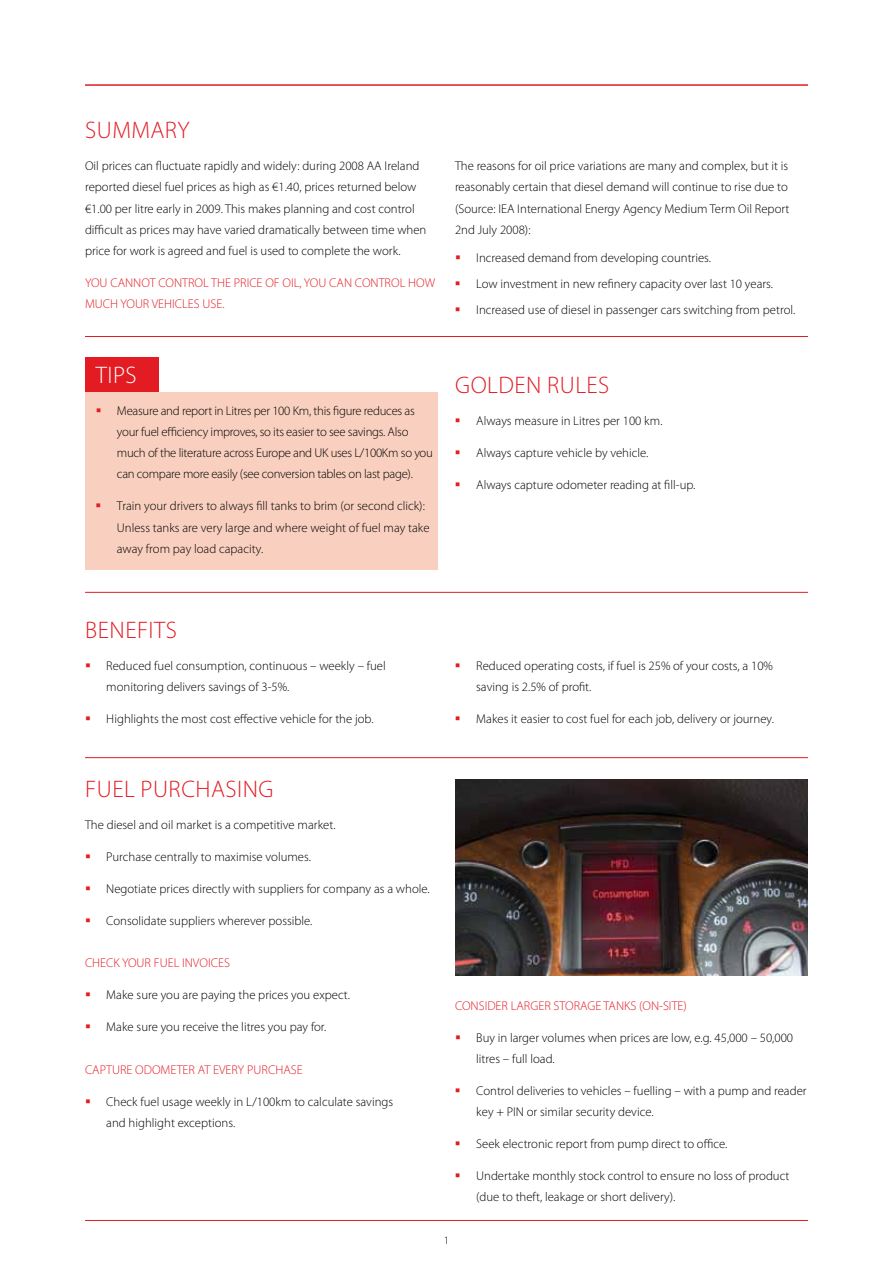
<style>
.page{position:relative;width:893px;height:1263px;background:#fff}
.page>*{position:absolute;margin:0;border:0;box-sizing:border-box;transform-origin:0 0}
.t1{font:300 24px "Myriad Pro";letter-spacing:.02em;color:#e31b23}
.t2{font:300 24px "Myriad Pro";color:#fff}
.t3{font:300 12.75px/21.3px "Myriad Pro";color:#000}
.t4{font:300 12.75px/21.3px "Myriad Pro";letter-spacing:-.02em;color:#000}
.t5{font:300 12.75px/21.3px "Myriad Pro";color:#e31b23}
.t6{font:300 11.25px "Myriad Pro";color:#000}
</style>
<div class="page">
<div style="left:85px;top:357px;width:73px;height:40px;background:#e31b23"></div>
<div style="left:85px;top:392px;width:353px;height:177px;background:#f9d0bf"></div>
<hr style="left:85px;top:336px;width:723px;height:1px;background:#e31b23">
<hr style="left:85px;top:592px;width:723px;height:1px;background:#e31b23">
<hr style="left:85px;top:757px;width:723px;height:1px;background:#e31b23">
<hr style="left:85px;top:1220px;width:723px;height:1px;background:#e31b23">
<hr style="left:85px;top:84px;width:723px;height:2px;background:#e31b23">
<img style="left:455px;top:779px;width:353px;height:197px">
<h1 class="t1" style="left:85px;top:116px;width:17px">Summa</h1>
<h1 class="t1" style="left:165px;top:116px;width:25px">ry</h1>
<p class="t3" style="left:85px;top:155px;width:343px">Oil prices can fluctuate rapidly and widely: during 2008 AA I reland reported diesel fuel prices as high as €1.40, prices returned below €1.00 per litre early in 2009. This makes planning and cost control difficult as prices may have varied dramatically between time when price for work is agreed and fuel is used to complete the work.</p>
<p class="t5" style="left:85px;top:272px;width:352px">YOU CANNOT CONTROL THE PRICE OF OI L, YOU CAN CONTROL HOW<br>MUCH YOUR VEHICLES USE.</p>
<p class="t3" style="left:455px;top:155px;width:336px">The reasons for oil price variations are many and complex, but it is reasonably certain that diesel demand will continue to rise due to (Source: I EA I nternational Energy Agency Medium Term Oil Report 2nd July 2008):</p>
<p class="t3" style="left:476px;top:244px;width:320px;line-height:26px">I ncreased demand from developing countries.<br>Low investment in new refinery capacity over last 10 years.<br>I ncreased use of diesel in passenger cars switching from petrol.</p>
<h1 class="t2" style="left:96px;top:360px;width:42px">tips</h1>
<p class="t4" style="left:117px;top:400px;width:317px">Measure and report in Litres per 100 Km, this figure reduces as your fuel efficiency improves, so its easier to see savings. Also much of the literature across Europe and UK uses L/100Km so you can compare more easily (see conversion tables on last page).</p>
<p class="t3" style="left:117px;top:495px;width:314px">Train your drivers to always fill tanks to brim (or second click):<br>Unless tanks are very large and where weight of fuel may take away from pay load capacity.</p>
<h1 class="t1" style="left:455px;top:371px;width:156px">golden rules</h1>
<p class="t3" style="left:476px;top:410px;width:188px">Always measure in Litres per 100 km.</p>
<p class="t3" style="left:476px;top:442px;width:174px">Always capture vehicle by vehicle.</p>
<p class="t3" style="left:476px;top:474px;width:221px">Always capture odometer reading at fill-up.</p>
<h1 class="t1" style="left:85px;top:615px;width:26px">benef</h1>
<h1 class="t1" style="left:149px;top:615px;width:30px">its</h1>
<p class="t3" style="left:106px;top:655px;width:281px">Reduced fuel consumption, continuous – weekly – fuel monitoring delivers savings of 3-5%.</p>
<p class="t3" style="left:106px;top:708px;width:269px">Highlights the most cost effective vehicle for the job.</p>
<p class="t3" style="left:476px;top:655px;width:298px">Reduced operating costs, if fuel is 25% of your costs, a 10% saving is 2.5% of profit.</p>
<p class="t3" style="left:476px;top:708px;width:299px">Makes it easier to cost fuel for each job, delivery or journey.</p>
<h1 class="t1" style="left:85px;top:775px;width:13px">fuel</h1>
<h1 class="t1" style="left:141px;top:775px;width:56px">purcha</h1>
<h1 class="t1" style="left:226px;top:775px;width:32px">sing</h1>
<p class="t3" style="left:85px;top:814px;width:252px">The diesel and oil market is a competitive market.</p>
<p class="t3" style="left:106px;top:846px;width:206px">Purchase centrally to maximise volumes.</p>
<p class="t3" style="left:106px;top:878px;width:325px">Negotiate prices directly with suppliers for company as a whole.</p>
<p class="t3" style="left:106px;top:910px;width:208px">Consolidate suppliers wherever possible.</p>
<p class="t5" style="left:85px;top:952px;width:145px">CHECK YOUR FUEL I NVOICES</p>
<p class="t3" style="left:106px;top:984px;width:245px">Make sure you are paying the prices you expect.</p>
<p class="t3" style="left:106px;top:1016px;width:222px">Make sure you receive the litres you pay for.</p>
<p class="t5" style="left:85px;top:1059px;width:219px">CAPTURE ODOMETER AT EVERY PURCHASE</p>
<p class="t3" style="left:106px;top:1090px;width:288px">Check fuel usage weekly in L/100km to calculate savings and highlight exceptions.</p>
<p class="t5" style="left:455px;top:995px;width:233px">CONSIDER LARGER STORAGE TANKS (ON-SITE)</p>
<p class="t3" style="left:476px;top:1027px;width:318px">Buy in larger volumes when prices are low, e.g. 45,000 – 50,000 litres – full load.</p>
<p class="t3" style="left:476px;top:1080px;width:332px">Control deliveries to vehicles – fuelling – with a pump and reader key + PI N or similar security device.</p>
<p class="t3" style="left:476px;top:1133px;width:253px">Seek electronic report from pump direct to office.</p>
<p class="t3" style="left:476px;top:1165px;width:315px">Undertake monthly stock control to ensure no loss of product (due to theft, leakage or short delivery).</p>
<p class="t6" style="left:444px;top:1233px;width:7px">1</p>
</div>
